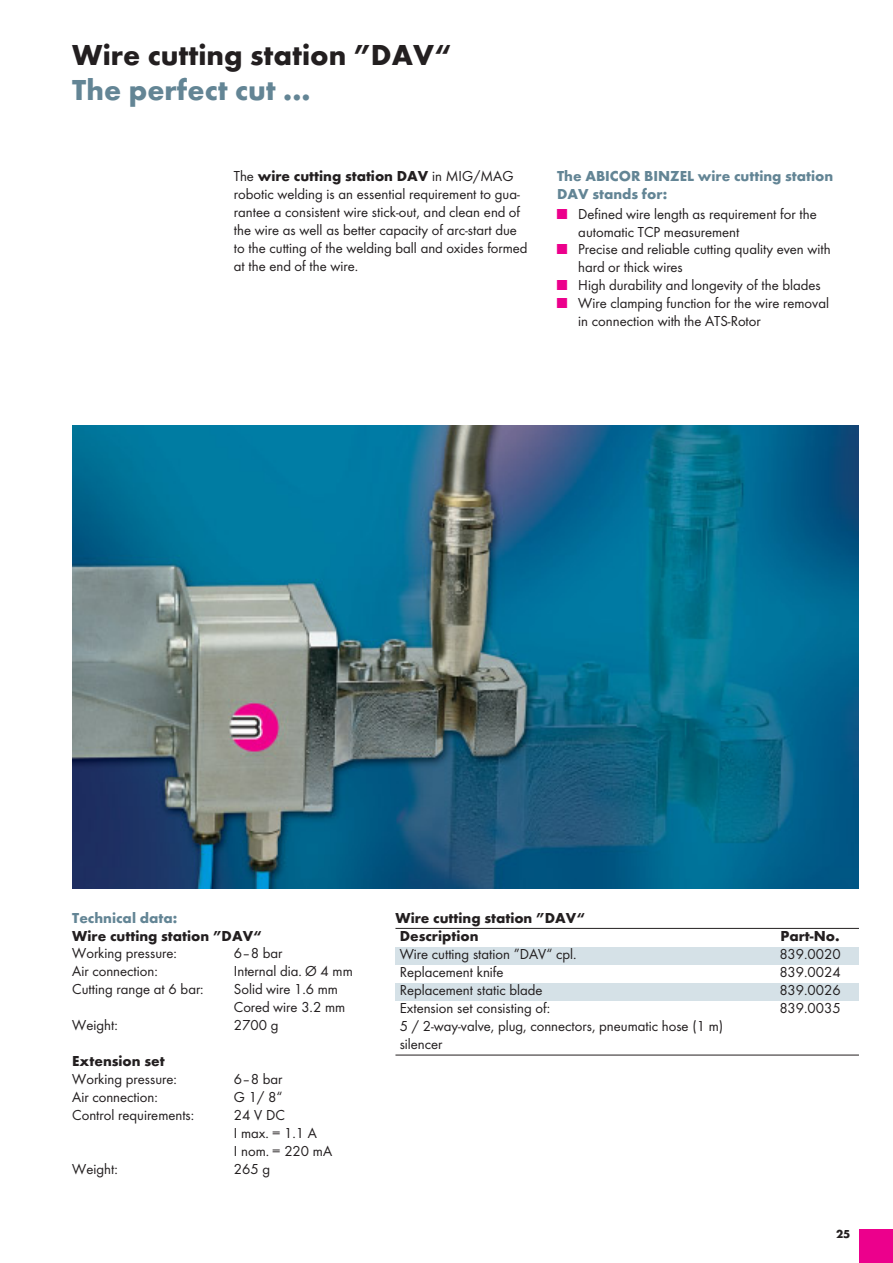
<style>
.page{position:relative;width:893px;height:1263px;background:#fff}
.page>*{position:absolute;margin:0;border:0;box-sizing:border-box;transform-origin:0 0}
.t1{font:700 30px "Futura TOT";color:#231f20}
.t2{font:700 30px "Futura TOT";color:#638595}
.t3{font:15px/18px "Futura TOT Boo";color:#231f20}
.t4{font:700 15px/18.8px "Futura TOT";color:#231f20}
.t5{font:700 15px/18px "Futura TOT";color:#638595}
.t6{font:15px/18px "Futura TOT Boo";color:#ec008c}
.t7{font:700 12px "Futura TOT";color:#231f20}
.s1{font-family:"Futura TOT Boo";font-weight:400}
</style>
<div class="page">
<div style="left:859px;top:1229px;width:34px;height:34px;background:#ec008c"></div>
<img style="left:73px;top:425px;width:786px;height:464px">
<div style="left:761px;top:947px;width:98px;height:18px;background:#d5e1e7"></div>
<div style="left:761px;top:983px;width:98px;height:18px;background:#d5e1e7"></div>
<div style="left:395px;top:947px;width:366px;height:18px;background:#d5e1e7"></div>
<div style="left:395px;top:983px;width:366px;height:18px;background:#d5e1e7"></div>
<hr style="left:395px;top:928px;width:464px;height:1px;background:#231f20">
<hr style="left:395px;top:1055px;width:464px;height:1px;background:#231f20">
<h1 class="t1" style="left:72px;top:43px;width:380px">Wire cutting station ”DAV“</h1>
<h1 class="t2" style="left:72px;top:78px;width:240px">The perfect cut ...</h1>
<p class="t4" style="left:234px;top:168px;width:281px"><span class="s1">The</span> wire cutting station DAV <span class="s1">in MIG/MAG</span></p>
<p class="t3" style="left:234px;top:186px;width:295px">robotic welding is an essential requirement to gua&shy;rantee a consistent wire stick-out, and clean end of the wire as well as better capacity of arc-start due to the cutting of the welding ball and oxides formed at the end of the wire.</p>
<p class="t5" style="left:557px;top:168px;width:278px">The ABICOR BINZEL wire cutting station<br>DAV stands for:</p>
<p class="t6" style="left:557px;top:206px;width:12px">■</p>
<p class="t6" style="left:557px;top:242px;width:12px">■</p>
<p class="t6" style="left:557px;top:278px;width:12px">■ ■</p>
<p class="t3" style="left:578px;top:206px;width:254px">Defined wire length as requirement for the automatic TCP measurement<br>Precise and reliable cutting quality even with hard or thick wires<br>High durability and longevity of the blades Wire clamping function for the wire removal in connection with the ATS-Rotor</p>
<p class="t5" style="left:72px;top:910px;width:107px">Technical data:</p>
<p class="t4" style="left:72px;top:927px;width:191px">Wire cutting station ”DAV“</p>
<p class="t3" style="left:72px;top:946px;width:106px">Working pressure:</p>
<p class="t3" style="left:234px;top:946px;width:50px">6–8 bar</p>
<p class="t3" style="left:72px;top:964px;width:87px">Air connection:</p>
<p class="t3" style="left:234px;top:964px;width:120px">Internal dia. Ø 4 mm</p>
<p class="t3" style="left:72px;top:982px;width:133px">Cutting range at 6 bar:</p>
<p class="t3" style="left:234px;top:982px;width:113px">Solid wire 1.6 mm<br>Cored wire 3.2 mm</p>
<p class="t3" style="left:72px;top:1018px;width:47px">Weight:</p>
<p class="t3" style="left:234px;top:1018px;width:46px">2700 g</p>
<p class="t4" style="left:72px;top:1053px;width:94px">Extension set</p>
<p class="t3" style="left:72px;top:1071px;width:106px">Working pressure:</p>
<p class="t3" style="left:234px;top:1071px;width:50px">6–8 bar</p>
<p class="t3" style="left:72px;top:1089px;width:87px">Air connection:</p>
<p class="t3" style="left:234px;top:1089px;width:50px">G 1/ 8“</p>
<p class="t3" style="left:72px;top:1107px;width:123px">Control requirements:</p>
<p class="t3" style="left:234px;top:1107px;width:100px">24 V DC<br>I max. = 1.1 A<br>I nom. = 220 mA</p>
<p class="t3" style="left:72px;top:1161px;width:47px">Weight:</p>
<p class="t3" style="left:234px;top:1161px;width:38px">265 g</p>
<p class="t4" style="left:395px;top:909px;width:191px">Wire cutting station ”DAV“<br>Description</p>
<p class="t3" style="left:400px;top:946px;width:325px">Wire cutting station ”DAV“ cpl.<br>Replacement knife<br>Replacement static blade<br>Extension set consisting of:<br>5 / 2-way-valve, plug, connectors, pneumatic hose (1 m) silencer</p>
<p class="t4" style="left:780px;top:928px;width:61px">Part-No.</p>
<p class="t3" style="left:779px;top:946px;width:63px;text-align:justify">839.0020<br>839.0024<br>839.0026<br>839.0035</p>
<p class="t7" style="left:836px;top:1229px;width:16px">25</p>
</div>
